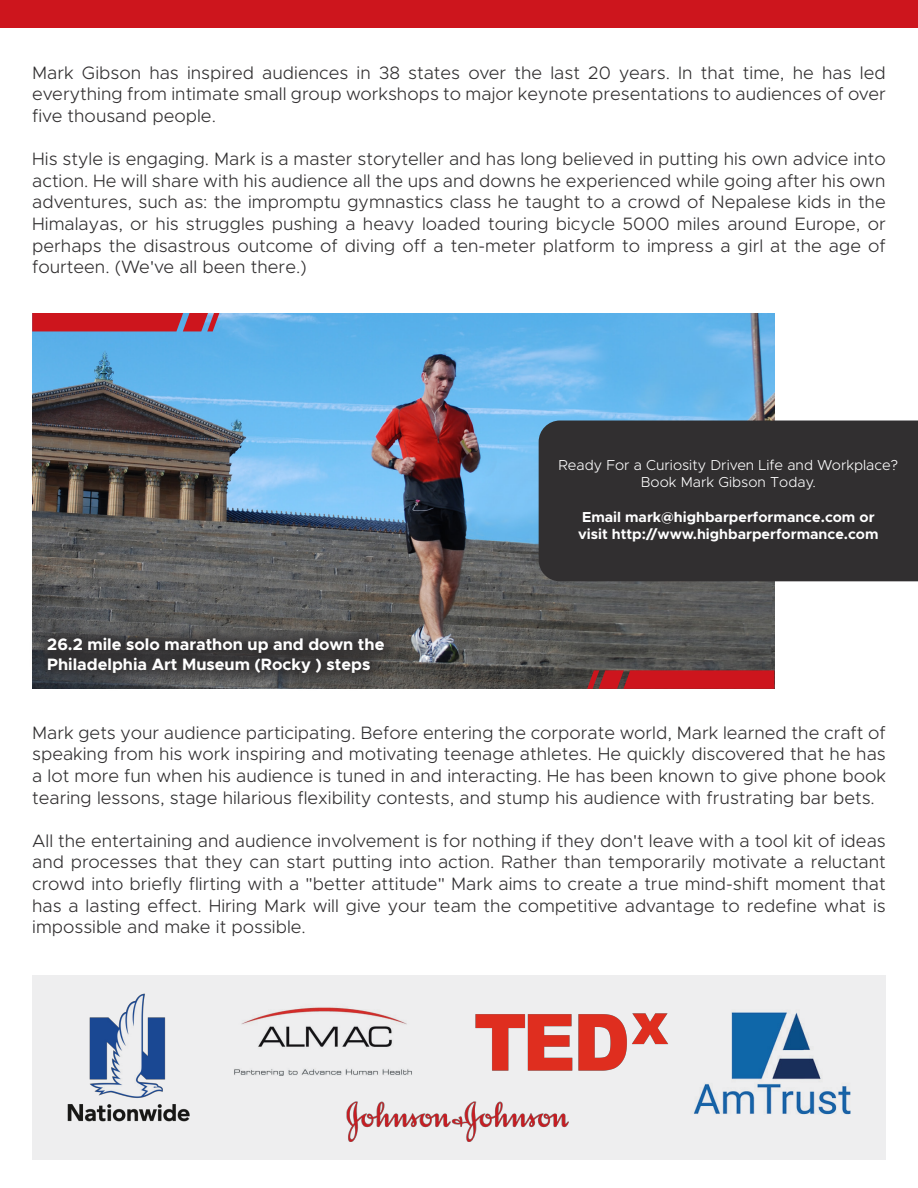
<style>
.page{position:relative;width:918px;height:1188px;background:#fff}
.page>*{position:absolute;margin:0;border:0;box-sizing:border-box;transform-origin:0 0}
.t1{font:300 18px/21.6px "Metropolis";color:#312f30;text-align:justify}
.t2{font:700 16.5px/19.8px "Metropolis";color:#fff}
.t3{font:700 14.55px/17.4px "Metropolis";color:#fff}
.t4{font:300 14.55px/17.4px "Metropolis";color:#fff;text-align:center}
</style>
<div class="page">
<div style="left:0;top:0;width:918px;height:28px;background:#cd151d"></div>
<div style="left:32px;top:976px;width:854px;height:184px;background:#eeeeef"></div>
<img style="left:68px;top:994px;width:122px;height:127px">
<img style="left:234px;top:1007px;width:173px;height:69px">
<img style="left:693px;top:1012px;width:157px;height:103px">
<img style="left:334px;top:1047px;width:235px;height:95px">
<img style="left:474px;top:1013px;width:194px;height:59px">
<img style="left:32px;top:313px;width:742px;height:376px">
<svg style="left:32px;top:313px;width:187px;height:18px;background:#c3212d"></svg>
<svg style="left:587px;top:670px;width:187px;height:19px;background:#be1a21"></svg>
<img style="left:32px;top:579px;width:411px;height:110px">
<div style="left:539px;top:421px;width:379px;height:160px;background:#312f30"></div>
<p class="t1" style="left:32px;top:62px;width:855px">Mark Gibson has inspired audiences in 38 states over the last 20 years. In that time, he has led everything from intimate small group workshops to major keynote presentations to audiences of over five thousand people.</p>
<p class="t1" style="left:32px;top:148px;width:855px">His style is engaging. Mark is a master storyteller and has long believed in putting his own advice into action. He will share with his audience all the ups and downs he experienced while going after his own adventures, such as: the impromptu gymnastics class he taught to a crowd of Nepalese kids in the Himalayas, or his struggles pushing a heavy loaded touring bicycle 5000 miles around Europe, or perhaps the disastrous outcome of diving off a ten-meter platform to impress a girl at the age of fourteen. (We've all been there.)</p>
<p class="t2" style="left:47px;top:635px;width:339px">26.2 mile solo marathon up and down the<br>Philadelphia Art Museum (Rocky ) steps</p>
<p class="t4" style="left:559px;top:456px;width:341px">Ready For a Curiosity Driven Life and Workplace?<br>Book Mark Gibson Today.</p>
<p class="t3" style="left:578px;top:508px;width:302px">Email mark@highbarperformance.com or visit http://www.highbarperformance.com</p>
<p class="t1" style="left:32px;top:722px;width:855px">Mark gets your audience participating. Before entering the corporate world, Mark learned the craft of speaking from his work inspiring and motivating teenage athletes. He quickly discovered that he has a lot more fun when his audience is tuned in and interacting. He has been known to give phone book tearing lessons, stage hilarious flexibility contests, and stump his audience with frustrating bar bets.</p>
<p class="t1" style="left:32px;top:830px;width:855px">All the entertaining and audience involvement is for nothing if they don't leave with a tool kit of ideas and processes that they can start putting into action. Rather than temporarily motivate a reluctant crowd into briefly flirting with a "better attitude" Mark aims to create a true mind-shift moment that has a lasting effect. Hiring Mark will give your team the competitive advantage to redefine what is impossible and make it possible.</p>
</div>
